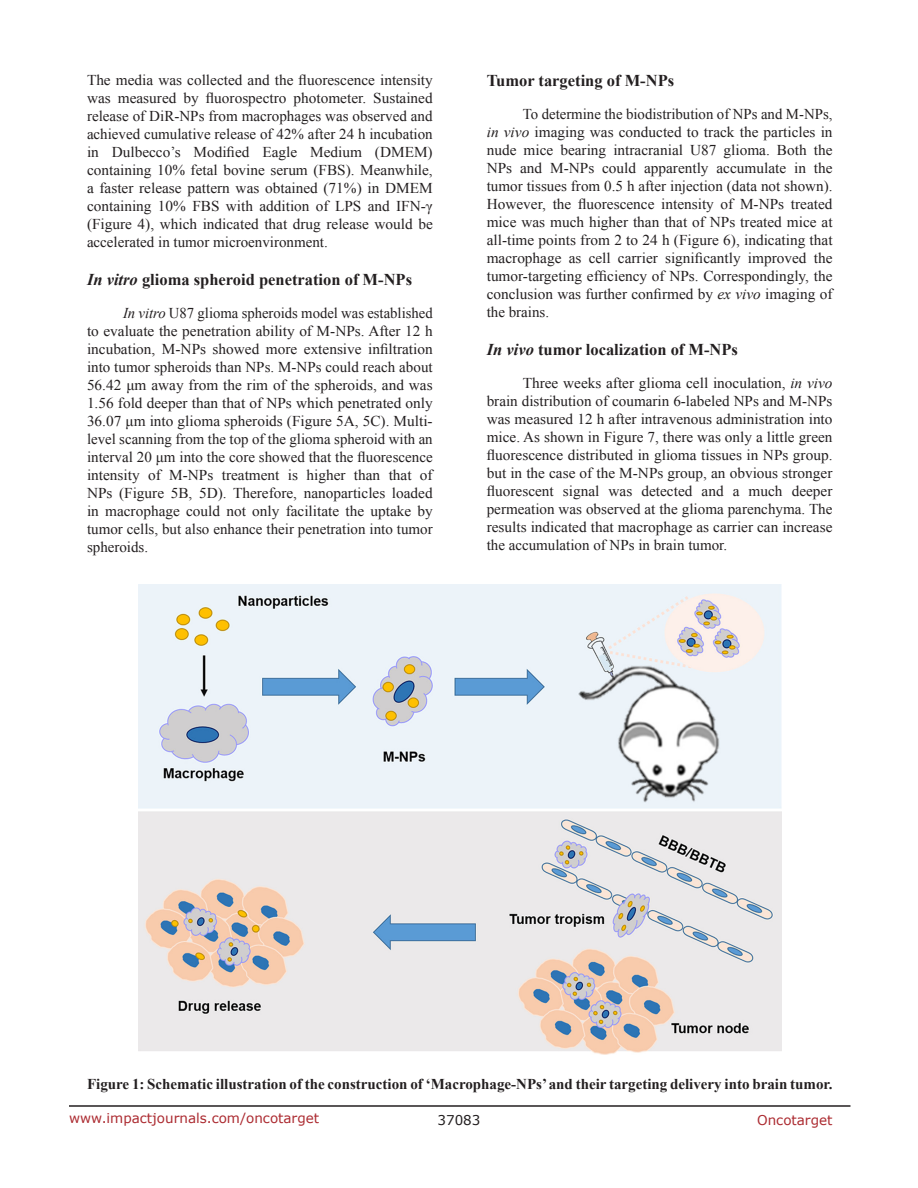
<style>
.page{position:relative;width:918px;height:1188px;background:#fff}
.page>*{position:absolute;margin:0;border:0;box-sizing:border-box;transform-origin:0 0}
.t1{font:700 16.5px "Times New Roman";color:#231f20}
.t2{font:15px/18px "Times New Roman";color:#231f20;text-align:justify}
.t3{font:700 15px "Times New Roman";color:#231f20}
.t4{font:13.5px "Verdana";color:#ac2b31}
.t5{font:13.5px "Verdana";color:#231f20}
.s1{font-style:italic}
</style>
<div class="page">
<hr style="left:69px;top:1105px;width:781px;height:2px;background:#231f20">
<img style="left:138px;top:585px;width:643px;height:470px">
<p class="t2" style="left:87px;top:71px;width:347px">The media was collected and the fluorescence intensity was measured by fluorospectro photometer. Sustained release of DiR-NPs from macrophages was observed and achieved cumulative release of 42% after 24 h incubation in Dulbecco’s Modified Eagle Medium (DMEM) containing 10% fetal bovine serum (FBS). Meanwhile, a faster release pattern was obtained (71%) in DMEM containing 10% FBS with addition of LPS and IFN-γ (Figure 4), which indicated that drug release would be accelerated in tumor microenvironment.</p>
<p class="t1" style="left:87px;top:268px;width:327px"><span class="s1">In vitro</span> glioma spheroid penetration of M-NPs</p>
<p class="t2" style="left:87px;top:304px;width:347px;text-indent:36px"><span class="s1">In vitro</span> U87 glioma spheroids model was established to evaluate the penetration ability of M-NPs. After 12 h incubation, M-NPs showed more extensive infiltration into tumor spheroids than NPs. M-NPs could reach about 56.42 μm away from the rim of the spheroids, and was 1.56 fold deeper than that of NPs which penetrated only 36.07 μm into glioma spheroids (Figure 5A, 5C). Multi&shy;level scanning from the top of the glioma spheroid with an interval 20 μm into the core showed that the fluorescence intensity of M-NPs treatment is higher than that of NPs (Figure 5B, 5D). Therefore, nanoparticles loaded in macrophage could not only facilitate the uptake by tumor cells, but also enhance their penetration into tumor spheroids.</p>
<p class="t1" style="left:487px;top:69px;width:189px">Tumor targeting of M-NPs</p>
<p class="t2" style="left:487px;top:105px;width:347px;text-indent:36px">To determine the biodistribution of NPs and M-NPs, <span class="s1">in vivo</span> imaging was conducted to track the particles in nude mice bearing intracranial U87 glioma. Both the NPs and M-NPs could apparently accumulate in the tumor tissues from 0.5 h after injection (data not shown).<br>However, the fluorescence intensity of M-NPs treated mice was much higher than that of NPs treated mice at all-time points from 2 to 24 h (Figure 6), indicating that macrophage as cell carrier significantly improved the tumor-targeting efficiency of NPs. Correspondingly, the conclusion was further confirmed by <span class="s1">ex vivo</span> imaging of the brains.</p>
<p class="t1" style="left:487px;top:338px;width:253px"><span class="s1">In vivo</span> tumor localization of M-NPs</p>
<p class="t2" style="left:487px;top:374px;width:347px;text-indent:36px">Three weeks after glioma cell inoculation, <span class="s1">in vivo </span>brain distribution of coumarin 6-labeled NPs and M-NPs was measured 12 h after intravenous administration into mice. As shown in Figure 7, there was only a little green fluorescence distributed in glioma tissues in NPs group. but in the case of the M-NPs group, an obvious stronger fluorescent signal was detected and a much deeper permeation was observed at the glioma parenchyma. The results indicated that macrophage as carrier can increase the accumulation of NPs in brain tumor.</p>
<p class="t3" style="left:87px;top:1074px;width:747px">Figure 1: Schematic illustration of the construction of ‘Macrophage-NPs’ and their targeting delivery into brain tumor.</p>
<p class="t4" style="left:69px;top:1109px;width:252px">www.impactjournals.com/oncotarget</p>
<p class="t5" style="left:438px;top:1111px;width:44px">37083</p>
<p class="t4" style="left:757px;top:1111px;width:77px">Oncotarget</p>
</div>
